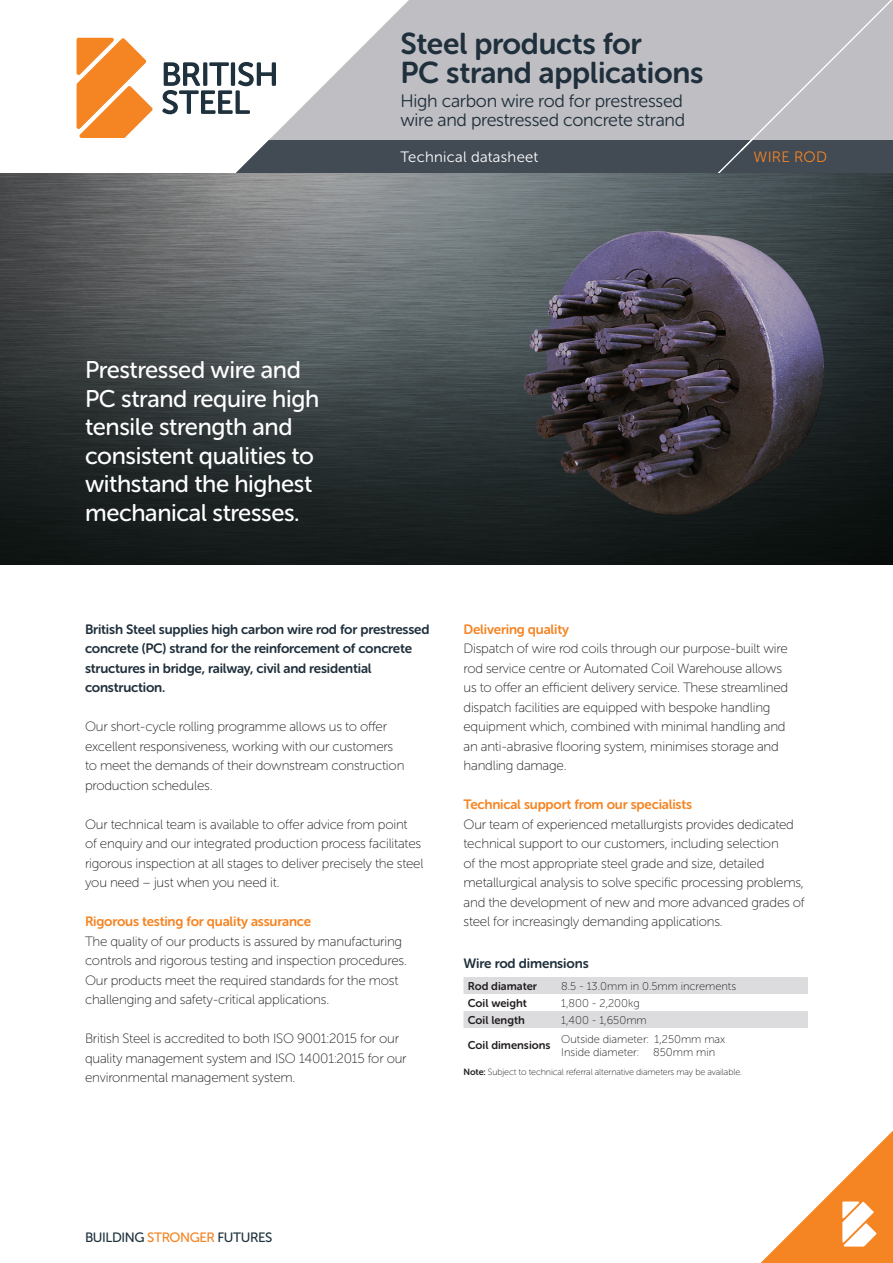
<style>
.page{position:relative;width:893px;height:1263px;background:#fff}
.page>*{position:absolute;margin:0;border:0;box-sizing:border-box;transform-origin:0 0}
.t1{font:30px/28.5px "Museo Sans Rounded 700";letter-spacing:-.01em;color:#1f2f3b}
.t2{font:24px/28.5px "Museo Sans Rounded 500";letter-spacing:-.015em;color:#fff}
.t3{font:18px "Museo Sans Rounded 300";letter-spacing:-.015em;color:#1f2f3b}
.t4{font:15px "Museo Sans Rounded 300";letter-spacing:.02em;color:#fff}
.t5{font:15px "Museo Sans Rounded 300";letter-spacing:.02em;color:#f58423}
.t6{font:13.5px/19.5px "Museo Sans Rounded 100";letter-spacing:-.015em;color:#231f20}
.t7{font:13.5px/19.5px "Museo Sans Rounded 700";letter-spacing:-.015em;color:#1f2f3b}
.t8{font:13.5px "Museo Sans Rounded 700";letter-spacing:-.015em;color:#f58423}
.t9{font:13.5px "Museo Sans Rounded 500";letter-spacing:-.03em;color:#1e313c}
.t10{font:11.25px "Museo Sans Rounded 100";color:#231f20}
.t11{font:11.25px "Museo Sans Rounded 700";color:#231f20}
.t12{font:9px "Museo Sans Rounded 100";letter-spacing:-.01em;color:#231f20}
.s1{font-family:"Museo Sans Rounded 700"}
.s2{color:#f58423}
</style>
<div class="page">
<div style="left:0;top:0;width:893px;height:174px;background:#bebec3"></div>
<div style="left:0;top:140px;width:893px;height:34px;background:#424a54"></div>
<svg style="left:0;top:0;width:409px;height:174px;fill:#fff"></svg>
<svg style="left:761px;top:1130px;width:132px;height:133px"></svg>
<img style="left:0;top:174px;width:893px;height:390px">
<svg style="left:162px;top:62px;width:114px;height:52px"></svg>
<svg style="left:77px;top:38px;width:76px;height:100px"></svg>
<svg style="left:710px;top:0;width:183px;height:174px"></svg>
<svg style="left:463px;top:977px;width:345px;height:51px"></svg>
<p class="t1" style="left:400px;top:30px;width:305px">Steel products for<br>PC strand applications</p>
<p class="t3" style="left:400px;top:91px;width:284px">High carbon wire rod for prestressed</p>
<p class="t3" style="left:400px;top:110px;width:286px">wire and prestressed concrete strand</p>
<p class="t2" style="left:85px;top:356px;width:217px">Prestressed wire and</p>
<p class="t2" style="left:85px;top:384px;width:236px">PC strand require high tensile strength and consistent qualities to withstand the highest mechanical stresses.</p>
<p class="t4" style="left:400px;top:149px;width:139px">Technical datasheet</p>
<p class="t5" style="left:753px;top:149px;width:75px">WIRE ROD</p>
<p class="t7" style="left:85px;top:619px;width:346px">British Steel supplies high carbon wire rod for prestressed concrete (PC) strand for the reinforcement of concrete structures in bridge, railway, civil and residential construction.</p>
<p class="t6" style="left:85px;top:717px;width:321px">Our short-cycle rolling programme allows us to offer excellent responsiveness, working with our customers to meet the demands of their downstream construction production schedules.</p>
<p class="t6" style="left:85px;top:814px;width:340px">Our technical team is available to offer advice from point<br>of enquiry and our integrated production process facilitates rigorous inspection at all stages to deliver precisely the steel you need – just when you need it.</p>
<p class="t8" style="left:85px;top:914px;width:228px">Rigorous testing for quality assurance</p>
<p class="t6" style="left:85px;top:931px;width:323px">The quality of our products is assured by manufacturing controls and rigorous testing and inspection procedures.<br>Our products meet the required standards for the most challenging and safety-critical applications.</p>
<p class="t6" style="left:85px;top:1029px;width:323px">British Steel is accredited to both ISO 9001:2015 for our quality management system and ISO 14001:2015 for our environmental management system.</p>
<p class="t8" style="left:463px;top:621px;width:107px">Delivering quality</p>
<p class="t6" style="left:463px;top:639px;width:326px">Dispatch of wire rod coils through our purpose-built wire rod service centre or Automated Coil Warehouse allows us to offer an efficient delivery service. These streamlined dispatch facilities are equipped with bespoke handling equipment which, combined with minimal handling and an anti-abrasive flooring system, minimises storage and handling damage.</p>
<p class="t8" style="left:463px;top:797px;width:230px">Technical support from our specialists</p>
<p class="t6" style="left:463px;top:814px;width:343px">Our team of experienced metallurgists provides dedicated technical support to our customers, including selection<br>of the most appropriate steel grade and size, detailed metallurgical analysis to solve specific processing problems, and the development of new and more advanced grades of steel for increasingly demanding applications.</p>
<p class="t7" style="left:463px;top:953px;width:127px">Wire rod dimensions</p>
<p class="t11" style="left:468px;top:979px;width:71px">Rod diamater</p>
<p class="t10" style="left:561px;top:980px;width:176px">8.5 - 13.0mm in 0.5mm increments</p>
<p class="t11" style="left:468px;top:996px;width:61px">Coil weight</p>
<p class="t10" style="left:561px;top:997px;width:80px">1,800 - 2,200kg</p>
<p class="t11" style="left:468px;top:1013px;width:59px">Coil length</p>
<p class="t10" style="left:561px;top:1014px;width:87px">1,400 - 1,650mm</p>
<p class="t11" style="left:468px;top:1039px;width:84px">Coil dimensions</p>
<p class="t10" style="left:561px;top:1033px;width:166px">Outside diameter: 1,250mm max</p>
<p class="t10" style="left:561px;top:1046px;width:155px">Inside diameter: 850mm min</p>
<p class="t12" style="left:464px;top:1067px;width:280px"><span class="s1">Note:</span> Subject to technical referral alternative diameters may be available.</p>
<p class="t9" style="left:85px;top:1230px;width:189px">BUILDING <span class="s2">STRONGER</span> FUTURES</p>
</div>
